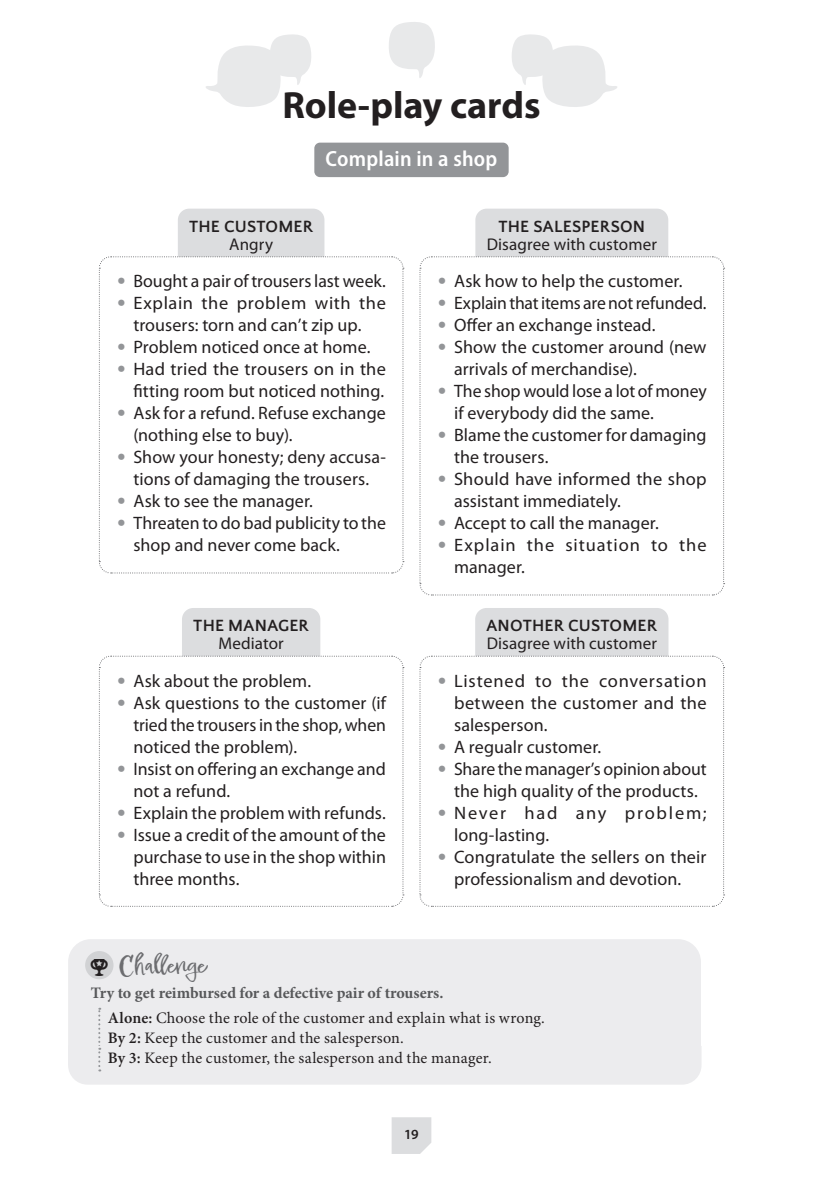
<style>
.page{position:relative;width:823px;height:1191px;background:#fff}
.page>*{position:absolute;margin:0;border:0;box-sizing:border-box;transform-origin:0 0}
.t1{font:700 38px "Myriad Pro";color:#231f20}
.t2{font:24px "Epicursive Script";color:#6c6d70}
.t3{font:600 semi-condensed 22px "Myriad Pro";letter-spacing:.01em;color:#fff}
.t4{font:18px/22px "Myriad Pro";letter-spacing:.005em;color:#231f20}
.t5{font:18px/22px "Myriad Pro";letter-spacing:.03em;color:#231f20;text-align:center}
.t6{font:18px/22px "Myriad Pro";letter-spacing:.045em;color:#231f20}
.t7{font:18px/22px "Myriad Pro";letter-spacing:.09em;color:#231f20}
.t8{font:17px "Myriad Pro";letter-spacing:.005em;color:#231f20}
.t9{font:700 17px "Quattrocento Sans";letter-spacing:.01em;color:#231f20}
.t10{font:16px/25.6px "Minion Pro";letter-spacing:.015em;color:#231f20}
.t11{font:600 14px "Myriad Pro";color:#231f20}
.s1{font-family:"Calibri";font-size:20px;color:#939598}
.s2{font-weight:700;color:#57585a}
.s3{font-weight:600}
</style>
<div class="page">
<svg style="left:391px;top:1117px;width:40px;height:37px"></svg>
<svg style="left:206px;top:34px;width:105px;height:73px"></svg>
<svg style="left:512px;top:34px;width:105px;height:73px"></svg>
<svg style="left:389px;top:22px;width:46px;height:56px"></svg>
<div style="left:68px;top:939px;width:632px;height:144px;background:#ececee;border-radius:23px"></div>
<div style="left:314px;top:143px;width:194px;height:34px;background:#939598;border-radius:6px"></div>
<div style="left:85px;top:951px;width:28px;height:28px;background:#d1d2d4;border-radius:14px"></div>
<svg style="left:68px;top:1007px;width:633px;height:77px"></svg>
<svg style="left:98px;top:209px;width:306px;height:365px"></svg>
<svg style="left:419px;top:209px;width:305px;height:387px"></svg>
<svg style="left:98px;top:608px;width:306px;height:299px"></svg>
<svg style="left:419px;top:608px;width:305px;height:299px"></svg>
<h1 class="t1" style="left:282px;top:80px;width:259px">Role-play cards</h1>
<p class="t3" style="left:325px;top:145px;width:173px">Complain in a shop</p>
<p class="t9" style="left:189px;top:217px;width:125px">THE CUSTOMER</p>
<p class="t8" style="left:229px;top:233px;width:45px">Angry</p>
<p class="t4" style="left:116px;top:270px;width:271px"><span class="s1">•</span> Bought a pair of trousers last week.</p>
<p class="t5" style="left:116px;top:292px;width:271px"><span class="s1">•</span> Explain the problem with the trousers: torn and can’t zip up.</p>
<p class="t4" style="left:116px;top:336px;width:255px"><span class="s1">•</span> Problem noticed once at home.</p>
<p class="t4" style="left:116px;top:358px;width:271px;text-align:right"><span class="s1">•</span> Had tried the trousers on in the fitting room but noticed nothing.</p>
<p class="t4" style="left:133px;top:402px;width:254px;text-indent:-17px"><span class="s1">•</span> Ask for a refund. Refuse exchange (nothing else to buy).</p>
<p class="t4" style="left:116px;top:446px;width:271px;text-align:center"><span class="s1">•</span> Show your honesty; deny accusa&shy;tions of damaging the trousers.</p>
<p class="t4" style="left:116px;top:490px;width:198px"><span class="s1">•</span> Ask to see the manager.</p>
<p class="t4" style="left:133px;top:512px;width:254px;text-indent:-17px"><span class="s1">•</span> Threaten to do bad publicity to the shop and never come back.</p>
<p class="t9" style="left:193px;top:616px;width:117px">THE MANAGER</p>
<p class="t8" style="left:218px;top:632px;width:67px">Mediator</p>
<p class="t4" style="left:116px;top:669px;width:196px"><span class="s1">•</span> Ask about the problem.</p>
<p class="t4" style="left:133px;top:691px;width:254px;text-align:justify;text-indent:-17px"><span class="s1">•</span> Ask questions to the customer (if tried the trousers in the shop, when noticed the problem).</p>
<p class="t4" style="left:133px;top:757px;width:254px;text-indent:-17px"><span class="s1">•</span> Insist on offering an exchange and not a refund.</p>
<p class="t4" style="left:116px;top:801px;width:271px"><span class="s1">•</span> Explain the problem with refunds.</p>
<p class="t4" style="left:133px;top:823px;width:254px;text-align:justify;text-indent:-17px"><span class="s1">•</span> Issue a credit of the amount of the purchase to use in the shop within three months.</p>
<p class="t9" style="left:498px;top:217px;width:148px">THE SALESPERSON</p>
<p class="t8" style="left:486px;top:233px;width:172px">Disagree with customer</p>
<p class="t4" style="left:437px;top:270px;width:247px"><span class="s1">•</span> Ask how to help the customer.</p>
<p class="t4" style="left:437px;top:292px;width:271px"><span class="s1">•</span> Explain that items are not refunded.</p>
<p class="t4" style="left:437px;top:314px;width:220px"><span class="s1">•</span> Offer an exchange instead.</p>
<p class="t4" style="left:454px;top:336px;width:254px;text-indent:-17px"><span class="s1">•</span> Show the customer around (new arrivals of merchandise).</p>
<p class="t4" style="left:454px;top:380px;width:254px;text-indent:-17px"><span class="s1">•</span> The shop would lose a lot of money if everybody did the same.</p>
<p class="t4" style="left:454px;top:424px;width:254px;text-indent:-17px"><span class="s1">•</span> Blame the customer for damaging the trousers.</p>
<p class="t4" style="left:454px;top:468px;width:254px;text-indent:-17px"><span class="s1">•</span> Should have informed the shop assistant immediately.</p>
<p class="t4" style="left:437px;top:512px;width:223px"><span class="s1">•</span> Accept to call the manager.</p>
<p class="t6" style="left:454px;top:534px;width:254px;text-indent:-17px"><span class="s1">•</span> Explain the situation to the manager.</p>
<p class="t9" style="left:486px;top:616px;width:172px">ANOTHER CUSTOMER</p>
<p class="t8" style="left:486px;top:632px;width:172px">Disagree with customer</p>
<p class="t4" style="left:454px;top:669px;width:254px;text-align:justify;text-indent:-17px"><span class="s1">•</span> Listened to the conversation between the customer and the salesperson.</p>
<p class="t4" style="left:437px;top:735px;width:166px"><span class="s1">•</span> A regualr customer.</p>
<p class="t4" style="left:437px;top:757px;width:271px;text-align:center"><span class="s1">•</span> Share the manager’s opinion about the high quality of the products.</p>
<p class="t7" style="left:454px;top:801px;width:254px;text-indent:-17px"><span class="s1">•</span> Never had any problem; long-lasting.</p>
<p class="t4" style="left:437px;top:845px;width:271px;text-align:center"><span class="s1">•</span> Congratulate the sellers on their professionalism and devotion.</p>
<h2 class="t2" style="left:91px;top:949px;width:117px"><sub>ւ</sub> Challenge</h2>
<p class="t10" style="left:108px;top:979px;width:438px;text-indent:-17px"><span class="s2">Try to get reimbursed for a defective pair of trousers.<br></span><span class="s3">Alone:</span> Choose the role of the customer and explain what is wrong.</p>
<p class="t10" style="left:108px;top:1028px;width:385px;line-height:20px"><span class="s3">By 2:</span> Keep the customer and the salesperson.<br><span class="s3">By 3:</span> Keep the customer, the salesperson and the manager.</p>
<p class="t11" style="left:404px;top:1125px;width:16px">19</p>
</div>
